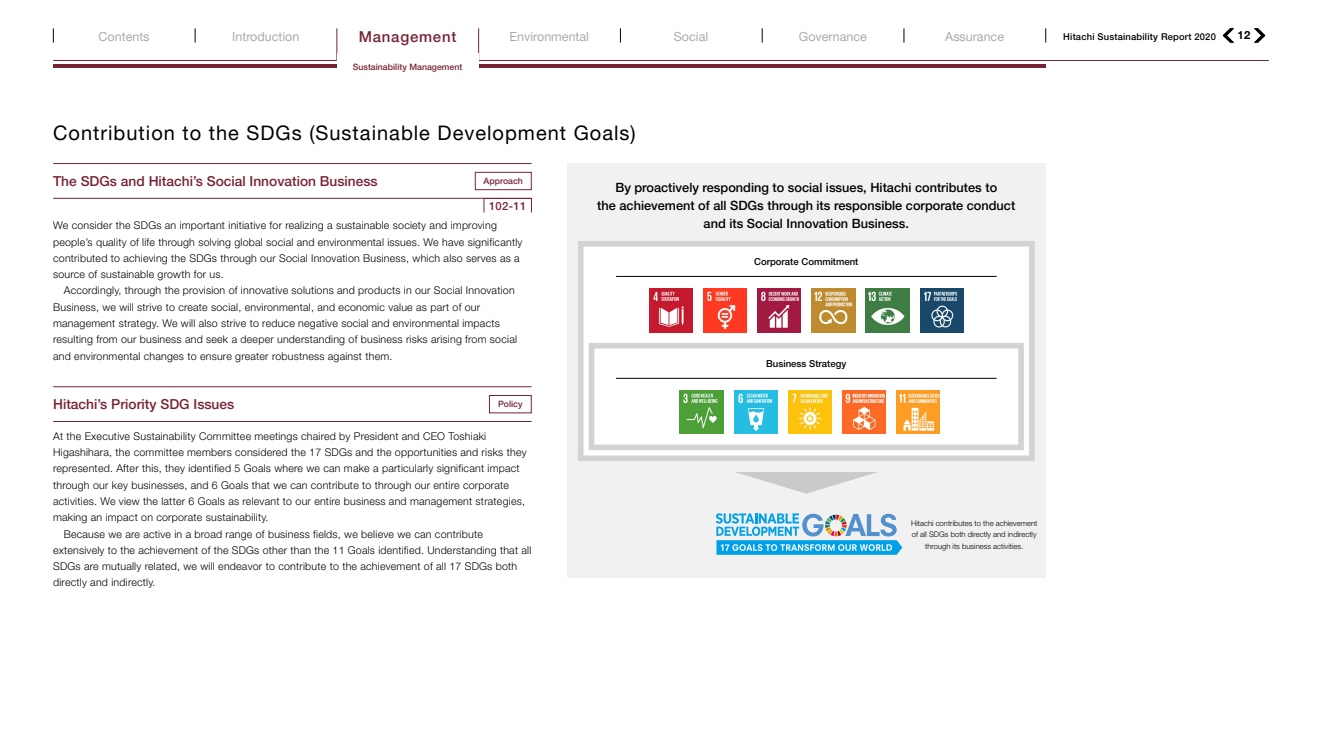
<style>
.page{position:relative;width:1322px;height:745px;background:#fff}
.page>*{position:absolute;margin:0;border:0;box-sizing:border-box;transform-origin:0 0}
.t1{font:20px "Helvetica Neue LT Std";letter-spacing:.05em;color:#000}
.t2{font:500 15px "Helvetica Neue LT Std";letter-spacing:.05em;color:#772335}
.t3{font:500 13.75px "Helvetica Neue LT Std";color:#772335}
.t4{font:500 12.75px/17.9px "Helvetica Neue LT Std";color:#000;text-align:center}
.t5{font:12.5px "Helvetica Neue LT Std";color:#aaabab}
.t6{font:500 11.25px "Helvetica Neue LT Std";color:#772335}
.t7{font:700 11.25px "Helvetica Neue LT Std";color:#000}
.t8{font:300 10.62px/16.2px "Helvetica Neue LT Std";letter-spacing:.02em;color:#000}
.t9{font:500 9.62px "Helvetica Neue LT Std";color:#000}
.t10{font:500 9.38px "Helvetica Neue LT Std";letter-spacing:.02em;color:#000}
.t11{font:500 8.75px "Helvetica Neue LT Std";color:#772335}
.t12{font:300 7.62px/11.5px "Helvetica Neue LT Std";color:#000;text-align:center}
</style>
<div class="page">
<hr style="left:53px;top:60px;width:284px;height:1px;background:#772335">
<hr style="left:478px;top:60px;width:791px;height:1px;background:#772335">
<svg style="left:53px;top:28px;width:1px;height:15px"></svg>
<svg style="left:620px;top:28px;width:1px;height:15px"></svg>
<svg style="left:904px;top:28px;width:1px;height:15px"></svg>
<svg style="left:195px;top:28px;width:1px;height:15px"></svg>
<svg style="left:762px;top:28px;width:1px;height:15px"></svg>
<svg style="left:1045px;top:28px;width:1px;height:15px"></svg>
<hr style="left:337px;top:28px;width:1px;height:32px;background:#772335">
<hr style="left:478px;top:28px;width:1px;height:32px;background:#772335">
<hr style="left:53px;top:64px;width:992px;height:4px;background:#772335">
<div style="left:337px;top:53px;width:141px;height:28px;background:#fff"></div>
<hr style="left:53px;top:163px;width:478px;height:1px;background:#772335">
<hr style="left:53px;top:198px;width:478px;height:1px;background:#772335">
<div style="left:475px;top:172px;width:56px;height:18px;border:1px solid #772335"></div>
<hr style="left:53px;top:386px;width:478px;height:1px;background:#772335">
<hr style="left:53px;top:421px;width:478px;height:1px;background:#772335">
<div style="left:489px;top:395px;width:42px;height:18px;border:1px solid #772335"></div>
<div style="left:567px;top:163px;width:478px;height:414px;background:#f1f1f1"></div>
<svg style="left:715px;top:513px;width:187px;height:41px"></svg>
<svg style="left:735px;top:472px;width:142px;height:21px"></svg>
<div style="left:581px;top:244px;width:451px;height:214px;background:#fff"></div>
<div style="left:578px;top:241px;width:456px;height:220px;border:6px solid #d3d3d4"></div>
<div style="left:589px;top:342px;width:435px;height:108px;border:6px solid #d3d3d4"></div>
<hr style="left:616px;top:276px;width:380px;height:1px;background:#000">
<hr style="left:616px;top:378px;width:380px;height:1px;background:#000">
<img style="left:649px;top:288px;width:43px;height:44px">
<img style="left:703px;top:288px;width:43px;height:44px">
<img style="left:757px;top:288px;width:44px;height:44px">
<img style="left:812px;top:288px;width:43px;height:44px">
<img style="left:866px;top:288px;width:43px;height:44px">
<img style="left:920px;top:288px;width:43px;height:44px">
<img style="left:680px;top:390px;width:43px;height:43px">
<img style="left:734px;top:390px;width:43px;height:43px">
<img style="left:788px;top:390px;width:43px;height:43px">
<img style="left:842px;top:390px;width:44px;height:43px">
<img style="left:896px;top:390px;width:44px;height:43px">
<svg style="left:1254px;top:28px;width:11px;height:15px"></svg>
<svg style="left:1222px;top:28px;width:12px;height:15px"></svg>
<p class="t5" style="left:99px;top:29px;width:52px">Contents</p>
<p class="t5" style="left:232px;top:29px;width:69px">Introduction</p>
<h2 class="t2" style="left:359px;top:27px;width:99px">Management</h2>
<p class="t5" style="left:510px;top:29px;width:81px">Environmental</p>
<p class="t5" style="left:674px;top:29px;width:36px">Social</p>
<p class="t5" style="left:799px;top:29px;width:70px">Governance</p>
<p class="t5" style="left:945px;top:29px;width:60px">Assurance</p>
<p class="t10" style="left:1063px;top:31px;width:154px">Hitachi Sustainability Report 2020</p>
<p class="t11" style="left:353px;top:62px;width:111px">Sustainability Management</p>
<h1 class="t1" style="left:53px;top:121px;width:584px">Contribution to the SDGs (Sustainable Development Goals)</h1>
<p class="t3" style="left:53px;top:172px;width:326px">The SDGs and Hitachi’s Social Innovation Business</p>
<p class="t11" style="left:483px;top:175px;width:41px">Approach</p>
<p class="t6" style="left:489px;top:200px;width:39px">102-11</p>
<p class="t8" style="left:53px;top:217px;width:471px">We consider the SDGs an important initiative for realizing a sustainable society and improving people’s quality of life through solving global social and environmental issues. We have significantly contributed to achieving the SDGs through our Social Innovation Business, which also serves as a source of sustainable growth for us.</p>
<p class="t8" style="left:53px;top:282px;width:465px;text-indent:11px">Accordingly, through the provision of innovative solutions and products in our Social Innovation Business, we will strive to create social, environmental, and economic value as part of our management strategy. We will also strive to reduce negative social and environmental impacts resulting from our business and seek a deeper understanding of business risks arising from social and environmental changes to ensure greater robustness against them.</p>
<p class="t3" style="left:53px;top:395px;width:183px">Hitachi’s Priority SDG Issues</p>
<p class="t11" style="left:498px;top:398px;width:26px">Policy</p>
<p class="t8" style="left:53px;top:427px;width:434px">At the Executive Sustainability Committee meetings chaired by President and CEO Toshiaki</p>
<p class="t8" style="left:53px;top:444px;width:475px">Higashihara, the committee members considered the 17 SDGs and the opportunities and risks they</p>
<p class="t8" style="left:53px;top:460px;width:468px">represented. After this, they identified 5 Goals where we can make a particularly significant impact</p>
<p class="t8" style="left:53px;top:476px;width:457px">through our key businesses, and 6 Goals that we can contribute to through our entire corporate</p>
<p class="t8" style="left:53px;top:492px;width:473px">activities. We view the latter 6 Goals as relevant to our entire business and management strategies,</p>
<p class="t8" style="left:53px;top:508px;width:217px">making an impact on corporate sustainability.</p>
<p class="t8" style="left:64px;top:525px;width:421px">Because we are active in a broad range of business fields, we believe we can contribute</p>
<p class="t8" style="left:53px;top:541px;width:480px">extensively to the achievement of the SDGs other than the 11 Goals identified. Understanding that all</p>
<p class="t8" style="left:53px;top:557px;width:466px">SDGs are mutually related, we will endeavor to contribute to the achievement of all 17 SDGs both</p>
<p class="t8" style="left:53px;top:573px;width:104px">directly and indirectly.</p>
<p class="t4" style="left:597px;top:178px;width:419px">By proactively responding to social issues, Hitachi contributes to<br>the achievement of all SDGs through its responsible corporate conduct and its Social Innovation Business.</p>
<p class="t9" style="left:754px;top:256px;width:106px">Corporate Commitment</p>
<p class="t9" style="left:766px;top:358px;width:82px">Business Strategy</p>
<p class="t12" style="left:911px;top:516px;width:128px">Hitachi contributes to the achievement of all SDGs both directly and indirectly through its business activities.</p>
<p class="t7" style="left:1237px;top:28px;width:14px">12</p>
</div>
